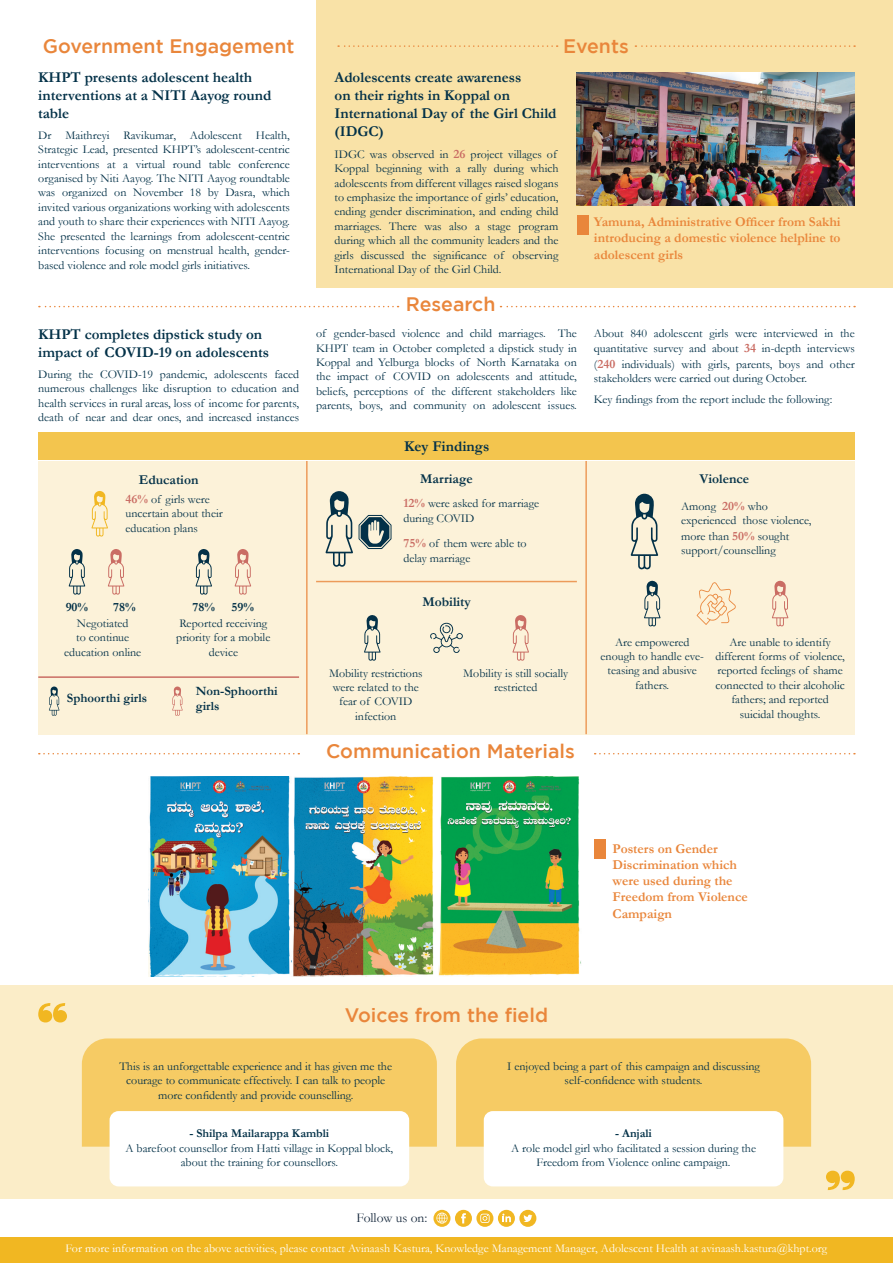
<style>
.page{position:relative;width:893px;height:1263px;background:#fff}
.page>*{position:absolute;margin:0;border:0;box-sizing:border-box;transform-origin:0 0}
.t1{font:700 84px "Nudi 01 e";color:#f1b722}
.t2{font:500 19.5px "Gotham";color:#e9863b}
.t3{font:700 15px/18px "Garamond";color:#033148}
.t4{font:700 13.5px/16.2px "Garamond";color:#e9863b}
.t5{font:700 13.5px "Garamond";color:#033148}
.t6{font:13.5px "Garamond";color:#17293d}
.t7{font:700 12.75px/15.3px "Garamond";color:#033148}
.t8{font:12px/14.4px "Garamond";color:#033148;text-align:center}
.t9{font:12px "Garamond";color:#fff}
.t10{font:700 12px "Garamond";color:#033148}
.s1{font-weight:700;font-size:12.75px;color:#ca6d64}
</style>
<div class="page">
<div style="left:39px;top:461px;width:816px;height:273px;background:#fcf2d9"></div>
<div style="left:38px;top:432px;width:817px;height:28px;background:#f3c54e"></div>
<div style="left:316px;top:0;width:577px;height:288px;background:#f9e2a7"></div>
<div style="left:0;top:985px;width:893px;height:214px;background:#fbedc8"></div>
<img style="left:577px;top:72px;width:278px;height:133px">
<svg style="left:500px;top:306px;width:355px;height:1px"></svg>
<svg style="left:39px;top:306px;width:360px;height:1px"></svg>
<div style="left:0;top:1237px;width:893px;height:26px;background:#f1b722"></div>
<svg style="left:338px;top:45px;width:220px;height:2px"></svg>
<svg style="left:635px;top:45px;width:220px;height:2px"></svg>
<img style="left:149px;top:777px;width:141px;height:199px">
<img style="left:293px;top:777px;width:141px;height:199px">
<img style="left:438px;top:777px;width:143px;height:199px">
<div style="left:594px;top:839px;width:12px;height:20px;background:#e9863b"></div>
<svg style="left:91px;top:491px;width:17px;height:46px"></svg>
<svg style="left:69px;top:549px;width:16px;height:46px"></svg>
<svg style="left:49px;top:686px;width:11px;height:30px"></svg>
<svg style="left:172px;top:686px;width:11px;height:30px"></svg>
<svg style="left:195px;top:549px;width:17px;height:46px"></svg>
<svg style="left:108px;top:549px;width:16px;height:46px"></svg>
<svg style="left:234px;top:549px;width:17px;height:46px"></svg>
<hr style="left:306px;top:461px;width:2px;height:273px;background:#e9863b">
<hr style="left:585px;top:461px;width:2px;height:273px;background:#e9863b">
<svg style="left:630px;top:493px;width:28px;height:77px"></svg>
<svg style="left:644px;top:580px;width:17px;height:47px"></svg>
<svg style="left:772px;top:580px;width:16px;height:47px"></svg>
<svg style="left:696px;top:582px;width:40px;height:43px"></svg>
<svg style="left:364px;top:615px;width:17px;height:46px"></svg>
<svg style="left:512px;top:615px;width:17px;height:46px"></svg>
<svg style="left:430px;top:622px;width:33px;height:31px"></svg>
<svg style="left:325px;top:491px;width:28px;height:76px"></svg>
<svg style="left:359px;top:515px;width:32px;height:34px"></svg>
<hr style="left:38px;top:676px;width:261px;height:2px;background:#ca6d64">
<hr style="left:316px;top:581px;width:261px;height:1px;background:#e9863b">
<svg style="left:595px;top:753px;width:260px;height:1px"></svg>
<svg style="left:39px;top:753px;width:260px;height:1px"></svg>
<div style="left:82px;top:1038px;width:355px;height:109px;background:#f6cb64"></div>
<div style="left:456px;top:1038px;width:355px;height:109px;background:#f6cb64"></div>
<div style="left:110px;top:1111px;width:299px;height:75px;background:#fff;border-radius:9px"></div>
<div style="left:484px;top:1111px;width:299px;height:75px;background:#fff;border-radius:9px"></div>
<div style="left:519px;top:1210px;width:17px;height:17px;background:#f1b722;border-radius:9px"></div>
<svg style="left:523px;top:1215px;width:9px;height:7px"></svg>
<svg style="left:476px;top:1210px;width:17px;height:17px"></svg>
<svg style="left:480px;top:1214px;width:10px;height:9px"></svg>
<div style="left:455px;top:1210px;width:17px;height:17px;background:#f1b722;border-radius:50%"></div>
<svg style="left:461px;top:1213px;width:5px;height:10px"></svg>
<div style="left:498px;top:1210px;width:17px;height:17px;background:#f1b722;border-radius:50%"></div>
<svg style="left:502px;top:1213px;width:9px;height:9px"></svg>
<svg style="left:433px;top:1210px;width:17px;height:17px"></svg>
<svg style="left:436px;top:1212px;width:12px;height:11px"></svg>
<div style="left:577px;top:215px;width:12px;height:20px;background:#e9863b"></div>
<h2 class="t2" style="left:43px;top:35px;width:253px">Government Engagement</h2>
<p class="t3" style="left:38px;top:68px;width:235px">KHPT presents adolescent health interventions at a NITI Aayog round table</p>
<p class="t8" style="left:38px;top:128px;width:253px;text-align:justify">Dr Maithreyi Ravikumar, Adolescent Health, Strategic Lead, presented KHPT’s adolescent-centric interventions at a virtual round table conference organised by Niti Aayog. The NITI Aayog roundtable was organized on November 18 by Dasra, which invited various organizations working with adolescents and youth to share their experiences with NITI Aayog.<br>She presented the learnings from adolescent-centric interventions focusing on menstrual health, gender&shy;based violence and role model girls initiatives.</p>
<p class="t3" style="left:38px;top:325px;width:232px">KHPT completes dipstick study on impact of COVID-19 on adolescents</p>
<p class="t8" style="left:38px;top:367px;width:262px;text-align:justify">During the COVID-19 pandemic, adolescents faced numerous challenges like disruption to education and health services in rural areas, loss of income for parents, death of near and dear ones, and increased instances</p>
<p class="t5" style="left:139px;top:470px;width:61px">Education</p>
<p class="t8" style="left:125px;top:492px;width:99px;text-align:left"><span class="s1">46%</span> of girls were uncertain about their education plans</p>
<p class="t7" style="left:66px;top:600px;width:24px">90%</p>
<p class="t7" style="left:113px;top:600px;width:24px">78%</p>
<p class="t7" style="left:192px;top:600px;width:24px">78%</p>
<p class="t7" style="left:232px;top:600px;width:24px">59%</p>
<p class="t8" style="left:64px;top:616px;width:79px">Negotiated<br>to continue education online</p>
<p class="t8" style="left:176px;top:616px;width:96px">Reported receiving priority for a mobile device</p>
<p class="t7" style="left:67px;top:690px;width:82px">Sphoorthi girls</p>
<p class="t7" style="left:196px;top:683px;width:83px">Non-Sphoorthi girls</p>
<h2 class="t2" style="left:563px;top:35px;width:67px">Events</h2>
<p class="t3" style="left:334px;top:68px;width:224px">Adolescents create awareness<br>on their rights in Koppal on<br>International Day of the Girl Child (IDGC)</p>
<p class="t8" style="left:334px;top:146px;width:225px;text-align:left">IDGC was observed in <span class="s1">26</span> project villages of Koppal beginning with a rally during which adolescents from different villages raised slogans to emphasize the importance of girls’ education, ending gender discrimination, and ending child marriages. There was also a stage program during which all the community leaders and the girls discussed the significance of observing International Day of the Girl Child.</p>
<h2 class="t2" style="left:406px;top:293px;width:91px">Research</h2>
<p class="t4" style="left:594px;top:214px;width:248px;text-align:justify">Yamuna, Administrative Officer from Sakhi introducing a domestic violence helpline to adolescent girls</p>
<p class="t8" style="left:316px;top:326px;width:262px;text-align:justify">of gender-based violence and child marriages. The KHPT team in October completed a dipstick study in Koppal and Yelburga blocks of North Karnataka on the impact of COVID on adolescents and attitude, beliefs, perceptions of the different stakeholders like parents, boys, and community on adolescent issues.</p>
<p class="t8" style="left:594px;top:326px;width:262px;line-height:15px;text-align:justify">About 840 adolescent girls were interviewed in the quantitative survey and about <span class="s1">34</span> in-depth interviews (<span class="s1">240</span> individuals) with girls, parents, boys and other stakeholders were carried out during October.</p>
<p class="t8" style="left:594px;top:392px;width:240px">Key findings from the report include the following:</p>
<p class="t3" style="left:404px;top:437px;width:87px">Key Findings</p>
<p class="t5" style="left:420px;top:469px;width:54px">Marriage</p>
<p class="t8" style="left:403px;top:496px;width:137px;text-align:left"><span class="s1">12%</span> were asked for marriage during COVID</p>
<p class="t8" style="left:403px;top:536px;width:125px;text-align:left"><span class="s1">75%</span> of them were able to delay marriage</p>
<p class="t5" style="left:422px;top:593px;width:50px">Mobility</p>
<p class="t8" style="left:329px;top:665px;width:95px">Mobility restrictions were related to the fear of COVID infection</p>
<p class="t8" style="left:463px;top:665px;width:106px">Mobility is still socially restricted</p>
<h2 class="t2" style="left:326px;top:740px;width:250px">Communication Materials</h2>
<p class="t5" style="left:699px;top:469px;width:51px">Violence</p>
<p class="t8" style="left:681px;top:499px;width:132px;text-align:left">Among <span class="s1">20%</span> who experienced those violence, more than <span class="s1">50%</span> sought support/counselling</p>
<p class="t8" style="left:601px;top:634px;width:105px">Are empowered enough to handle eve&shy;teasing and abusive fathers.</p>
<p class="t8" style="left:715px;top:634px;width:131px">Are unable to identify different forms of violence, reported feelings of shame connected to their alcoholic fathers; and reported suicidal thoughts.</p>
<h1 class="t1" style="left:38px;top:981px;width:34px">“</h1>
<h2 class="t2" style="left:345px;top:1004px;width:205px">Voices from the field</h2>
<p class="t4" style="left:613px;top:840px;width:137px">Posters on Gender<br>Discrimination which were used during the<br>Freedom from Violence<br>Campaign</p>
<p class="t8" style="left:119px;top:1059px;width:274px">This is an unforgettable experience and it has given me the courage to communicate effectively. I can talk to people more confidently and provide counselling.</p>
<p class="t8" style="left:507px;top:1059px;width:254px">I enjoyed being a part of this campaign and discussing self-confidence with students.</p>
<p class="t10" style="left:189px;top:1125px;width:141px">- Shilpa Mailarappa Kambli</p>
<p class="t8" style="left:126px;top:1140px;width:269px">A barefoot counsellor from Hatti village in Koppal block, about the training for counsellors.</p>
<p class="t6" style="left:357px;top:1209px;width:72px">Follow us on:</p>
<p class="t10" style="left:615px;top:1125px;width:38px">- Anjali</p>
<p class="t8" style="left:511px;top:1140px;width:246px">A role model girl who facilitated a session during the<br>Freedom from Violence online campaign.</p>
<h1 class="t1" style="left:855px;top:1212px;width:34px;rotate:-180deg">“</h1>
<p class="t9" style="left:66px;top:1240px;width:763px">For more information on the above activities, please contact Avinaash Kastura, Knowledge Management Manager, Adolescent Health at avinaash.kastura@khpt.org</p>
</div>
